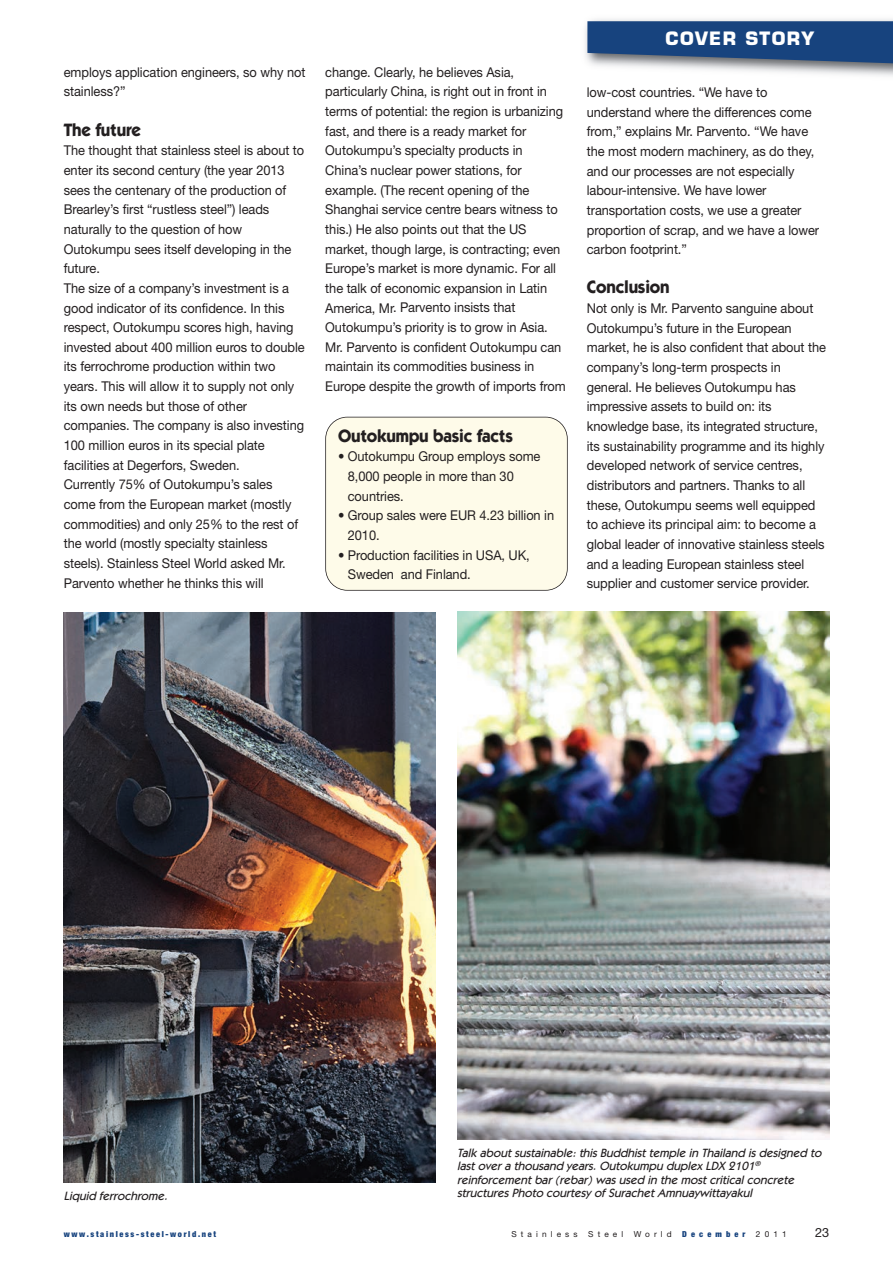
<style>
.page{position:relative;width:893px;height:1263px;background:#fff}
.page>*{position:absolute;margin:0;border:0;box-sizing:border-box;transform-origin:0 0}
.t1{font:700 18px "Itc Kabel";letter-spacing:-.01em;color:#231f20;scale:.95 1}
.t2{font:700 18px "Eurostile LT Std";letter-spacing:.075em;color:#fff}
.t3{font:13.5px/19.6px "Helvetica Neue";letter-spacing:-.005em;color:#231f20;scale:.95 1}
.t4{font:12.75px "Helvetica Neue";color:#231f20}
.t5{font:italic 500 12px/13.5px "Itc Kabel";color:#231f20}
.t6{font:900 condensed 8.25px "Helvetica Neue";letter-spacing:.2em;color:#17437e}
.t7{font:8.25px "Helvetica Neue";letter-spacing:.5em;color:#231f20}
.t8{font:900 condensed 8.25px "Helvetica Neue";letter-spacing:.5em;color:#17437e}
</style>
<div class="page">
<div style="left:326px;top:417px;width:241px;height:173px;background:#fefbe9;border-radius:22px"></div>
<div style="left:325px;top:417px;width:243px;height:174px;border:2px solid #231f20;border-radius:22px"></div>
<svg style="left:587px;top:21px;width:306px;height:43px;background:#2a5083"></svg>
<img style="left:64px;top:613px;width:372px;height:570px">
<img style="left:457px;top:611px;width:372px;height:529px">
<p class="t3" style="left:64px;top:62px;width:256px">employs application engineers, so why not stainless?”</p>
<h1 class="t1" style="left:64px;top:123px;width:83px">The future</h1>
<p class="t3" style="left:64px;top:140px;width:255px">The thought that stainless steel is about to enter its second century (the year 2013 sees the centenary of the production of Brearley’s first “rustless steel”) leads naturally to the question of how Outokumpu sees itself developing in the future.<br>The size of a company’s investment is a good indicator of its confidence. In this respect, Outokumpu scores high, having invested about 400 million euros to double its ferrochrome production within two years. This will allow it to supply not only its own needs but those of other companies. The company is also investing 100 million euros in its special plate facilities at Degerfors, Sweden.<br>Currently 75% of Outokumpu’s sales come from the European market (mostly commodities) and only 25% to the rest of the world (mostly specialty stainless steels). Stainless Steel World asked Mr.<br>Parvento whether he thinks this will</p>
<p class="t3" style="left:325px;top:62px;width:255px">change. Clearly, he believes Asia, particularly China, is right out in front in terms of potential: the region is urbanizing fast, and there is a ready market for Outokumpu’s specialty products in China’s nuclear power stations, for example. (The recent opening of the Shanghai service centre bears witness to this.) He also points out that the US market, though large, is contracting; even Europe’s market is more dynamic. For all the talk of economic expansion in Latin America, Mr. Parvento insists that Outokumpu’s priority is to grow in Asia.<br>Mr. Parvento is confident Outokumpu can maintain its commodities business in Europe despite the growth of imports from</p>
<h1 class="t1" style="left:338px;top:429px;width:186px">Outokumpu basic facts</h1>
<p class="t3" style="left:348px;top:446px;width:204px;text-indent:-10px">• Outokumpu Group employs some<br>8,000 people in more than 30 countries.</p>
<p class="t3" style="left:348px;top:505px;width:219px;text-indent:-10px">• Group sales were EUR 4.23 billion in<br>2010.</p>
<p class="t3" style="left:348px;top:545px;width:193px;text-indent:-10px">• Production facilities in USA, UK,<br>Sweden and Finland.</p>
<h1 class="t2" style="left:666px;top:32px;width:150px">COVER STORY</h1>
<p class="t3" style="left:587px;top:82px;width:246px">low-cost countries. “We have to understand where the differences come from,” explains Mr. Parvento. “We have the most modern machinery, as do they, and our processes are not especially labour-intensive. We have lower transportation costs, we use a greater proportion of scrap, and we have a lower carbon footprint.”</p>
<h1 class="t1" style="left:587px;top:281px;width:89px">Conclusion</h1>
<p class="t3" style="left:587px;top:298px;width:253px">Not only is Mr. Parvento sanguine about Outokumpu’s future in the European market, he is also confident that about the company’s long-term prospects in general. He believes Outokumpu has impressive assets to build on: its knowledge base, its integrated structure, its sustainability programme and its highly developed network of service centres, distributors and partners. Thanks to all these, Outokumpu seems well equipped to achieve its principal aim: to become a global leader of innovative stainless steels and a leading European stainless steel supplier and customer service provider.</p>
<p class="t5" style="left:64px;top:1190px;width:108px">Liquid ferrochrome.</p>
<p class="t5" style="left:457px;top:1147px;width:368px">Talk about sustainable: this Buddhist temple in Thailand is designed to last over a thousand years. Outokumpu duplex LDX 2101<sup>® </sup>reinforcement bar (rebar) was used in the most critical concrete structures Photo courtesy of Surachet Amnuaywittayakul</p>
<p class="t6" style="left:64px;top:1229px;width:154px">www.stainless-steel-world.net</p>
<p class="t7" style="left:511px;top:1229px;width:68px">Stainless</p>
<p class="t7" style="left:588px;top:1229px;width:37px">Steel</p>
<p class="t7" style="left:634px;top:1229px;width:39px">World</p>
<p class="t8" style="left:682px;top:1229px;width:65px">December</p>
<p class="t7" style="left:756px;top:1229px;width:32px">2011</p>
<p class="t4" style="left:815px;top:1225px;width:16px">23</p>
</div>
